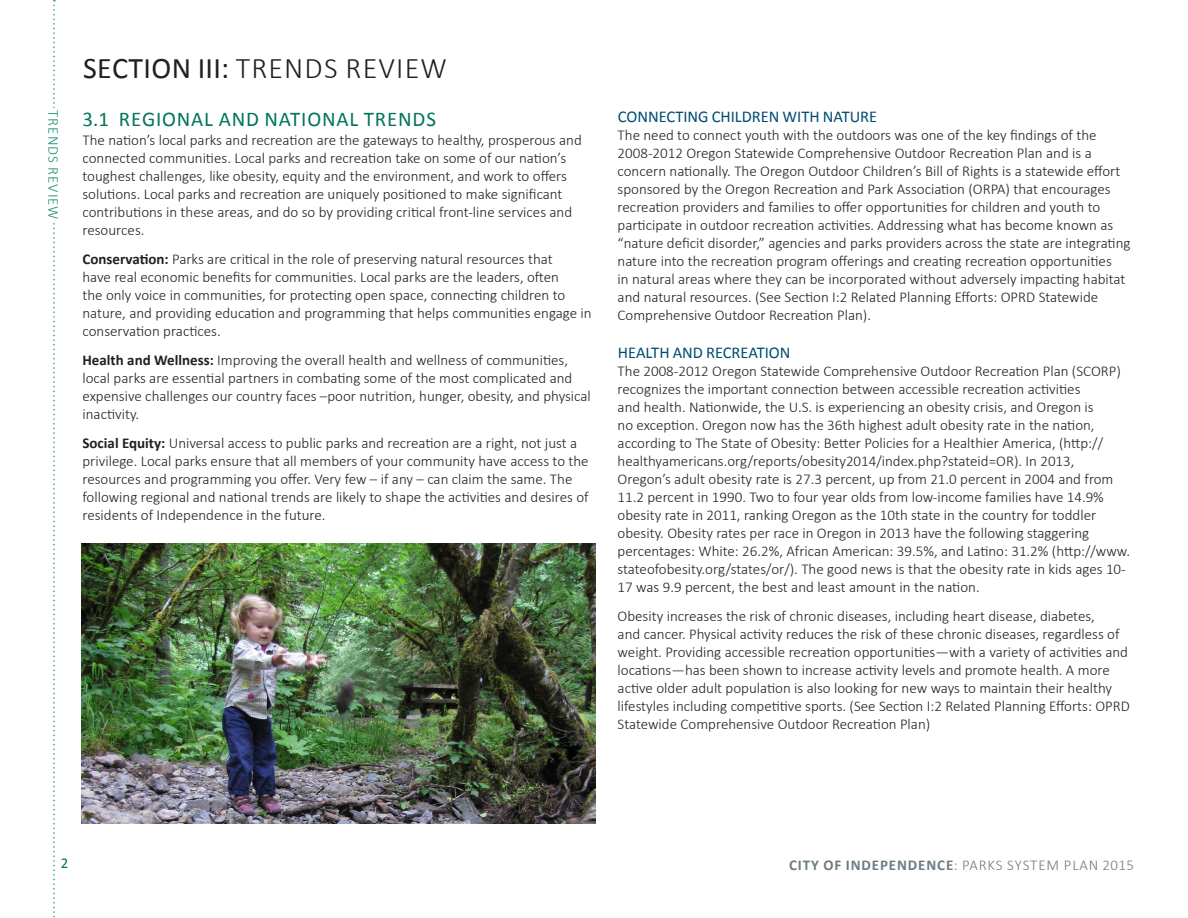
<style>
.page{position:relative;width:1188px;height:918px;background:#fff}
.page>*{position:absolute;margin:0;border:0;box-sizing:border-box;transform-origin:0 0}
.t1{font:300 30px "Calibri";letter-spacing:.04em;color:#231f20}
._1_2_Sub_Heading{font:21px "Calibri";letter-spacing:.04em;color:#007558}
._1_3_SubSub{font:16.5px "Calibri";color:#004c72}
.t2{font:300 15px/18px "Calibri";color:#231f20}
.t3{font:300 15px "Calibri";letter-spacing:.055em;color:#6d7c84}
.t4{font:300 15px "Calibri";letter-spacing:.06em;color:#238e76}
.t5{font:15px "Calibri";color:#007558}
.s1{font-weight:400}
.s2{font-weight:700}
</style>
<div class="page">
<svg style="left:53px;top:0;width:2px;height:918px"></svg>
<div style="left:41px;top:108px;width:26px;height:114px;background:#fff"></div>
<img style="left:81px;top:543px;width:515px;height:281px">
<p class="t4" style="left:63px;top:110px;width:111px;rotate:90deg">TRENDS REVIEW</p>
<p class="t1" style="left:83px;top:49px;width:365px"><span class="s1">SECTION III:</span> TRENDS REVIEW</p>
<p class="_1_2_Sub_Heading" style="left:82px;top:106px;width:355px">3.1 REGIONAL AND NATIONAL TRENDS</p>
<p class="t2" style="left:82px;top:131px;width:501px">The nation’s local parks and recreation are the gateways to healthy, prosperous and connected communities. Local parks and recreation take on some of our nation’s toughest challenges, like obesity, equity and the environment, and work to offers solutions. Local parks and recreation are uniquely positioned to make significant contributions in these areas, and do so by providing critical front-line services and resources.</p>
<p class="t2" style="left:82px;top:250px;width:511px"><span class="s2">Conservation:</span> Parks are critical in the role of preserving natural resources that<br>have real economic benefits for communities. Local parks are the leaders, often<br>the only voice in communities, for protecting open space, connecting children to nature, and providing education and programming that helps communities engage in conservation practices.</p>
<p class="t2" style="left:82px;top:351px;width:510px"><span class="s2">Health and Wellness:</span> Improving the overall health and wellness of communities, local parks are essential partners in combating some of the most complicated and expensive challenges our country faces –poor nutrition, hunger, obesity, and physical inactivity.</p>
<p class="t2" style="left:82px;top:434px;width:508px"><span class="s2">Social Equity:</span> Universal access to public parks and recreation are a right, not just a privilege. Local parks ensure that all members of your community have access to the resources and programming you offer. Very few – if any – can claim the same. The following regional and national trends are likely to shape the activities and desires of residents of Independence in the future.</p>
<p class="_1_3_SubSub" style="left:618px;top:106px;width:261px">CONNECTING CHILDREN WITH NATURE</p>
<p class="t2" style="left:618px;top:126px;width:514px">The need to connect youth with the outdoors was one of the key findings of the 2008-2012 Oregon Statewide Comprehensive Outdoor Recreation Plan and is a concern nationally. The Oregon Outdoor Children’s Bill of Rights is a statewide effort sponsored by the Oregon Recreation and Park Association (ORPA) that encourages recreation providers and families to offer opportunities for children and youth to participate in outdoor recreation activities. Addressing what has become known as “nature deficit disorder,” agencies and parks providers across the state are integrating nature into the recreation program offerings and creating recreation opportunities<br>in natural areas where they can be incorporated without adversely impacting habitat and natural resources. (See Section I:2 Related Planning Efforts: OPRD Statewide Comprehensive Outdoor Recreation Plan).</p>
<p class="_1_3_SubSub" style="left:618px;top:343px;width:174px">HEALTH AND RECREATION</p>
<p class="t2" style="left:618px;top:362px;width:514px">The 2008-2012 Oregon Statewide Comprehensive Outdoor Recreation Plan (SCORP) recognizes the important connection between accessible recreation activities<br>and health. Nationwide, the U.S. is experiencing an obesity crisis, and Oregon is<br>no exception. Oregon now has the 36th highest adult obesity rate in the nation, according to The State of Obesity: Better Policies for a Healthier America, (http:// healthyamericans.org/reports/obesity2014/index.php?stateid=OR). In 2013, Oregon’s adult obesity rate is 27.3 percent, up from 21.0 percent in 2004 and from 11.2 percent in 1990. Two to four year olds from low-income families have 14.9% obesity rate in 2011, ranking Oregon as the 10th state in the country for toddler obesity. Obesity rates per race in Oregon in 2013 have the following staggering percentages: White: 26.2%, African American: 39.5%, and Latino: 31.2% (http://www. stateofobesity.org/states/or/). The good news is that the obesity rate in kids ages 10- 17 was 9.9 percent, the best and least amount in the nation.</p>
<p class="t2" style="left:618px;top:607px;width:514px">Obesity increases the risk of chronic diseases, including heart disease, diabetes,<br>and cancer. Physical activity reduces the risk of these chronic diseases, regardless of weight. Providing accessible recreation opportunities—with a variety of activities and locations—has been shown to increase activity levels and promote health. A more active older adult population is also looking for new ways to maintain their healthy lifestyles including competitive sports. (See Section I:2 Related Planning Efforts: OPRD Statewide Comprehensive Outdoor Recreation Plan)</p>
<p class="t5" style="left:61px;top:853px;width:9px">2</p>
<p class="t3" style="left:789px;top:855px;width:346px"><span class="s2">CITY OF INDEPENDENCE</span>: PARKS SYSTEM PLAN 2015</p>
</div>
